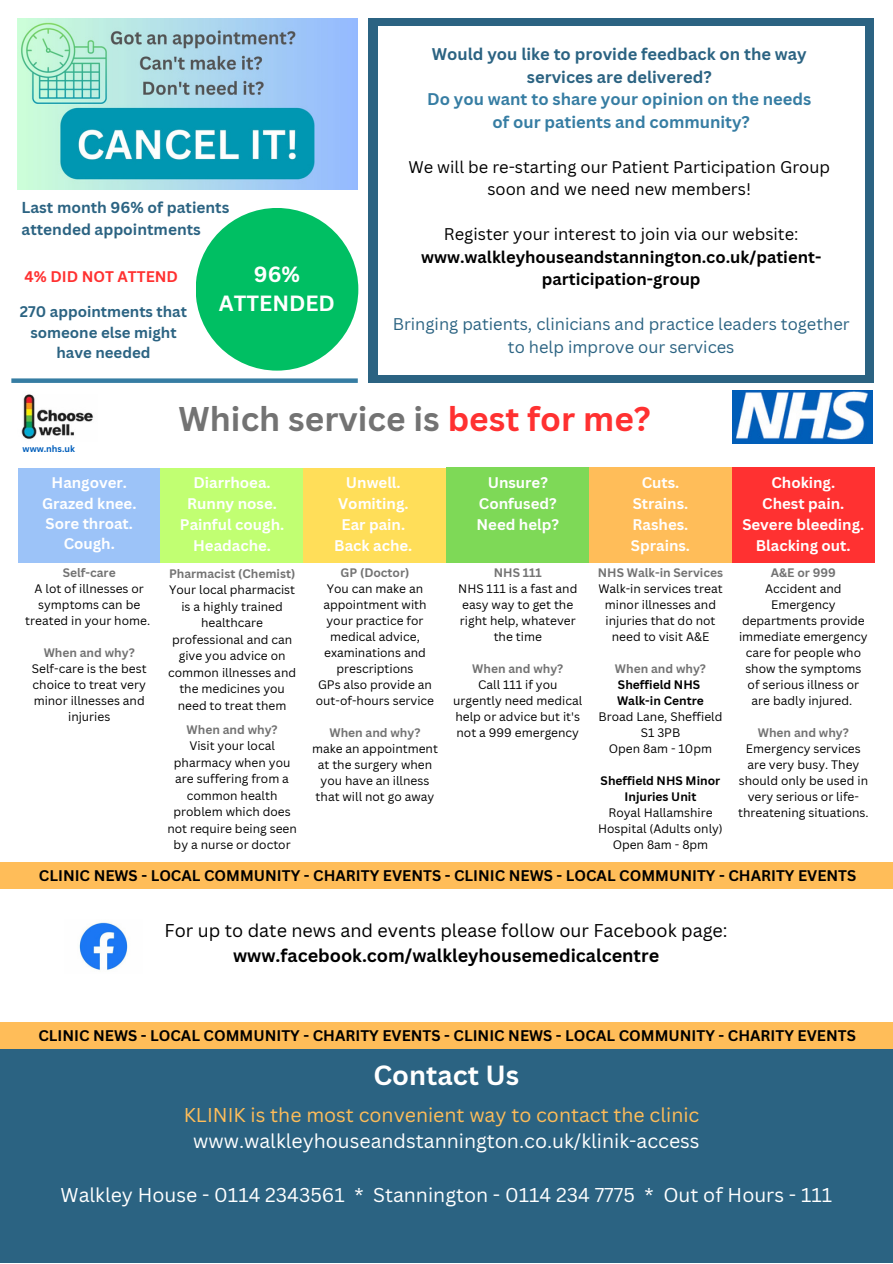
<style>
.page{position:relative;width:893px;height:1264px;background:#fff}
.page>*{position:absolute;margin:0;border:0;box-sizing:border-box;transform-origin:0 0}
.t1{font:700 33.45px "Canva Sans";color:#737373}
.t2{font:700 27px "Canva Sans";color:#fff}
.t3{font:700 21.45px "Canva Sans";color:#fff}
.t4{font:19.5px "Canva Sans";color:#fff}
.t5{font:19.5px "Canva Sans";color:#ffbd59}
.t6{font:18px/24.8px "Canva Sans";color:#000;text-align:center}
.t7{font:16.5px "Canva Sans";color:#000}
.t8{font:16.5px/22.5px "Canva Sans";color:#2b6382;text-align:center}
.t9{font:700 16.5px/22.5px "Canva Sans";color:#000;text-align:center}
.t10{font:700 16.5px "Canva Sans";color:#367da3}
.t11{font:700 16.5px "Canva Sans";color:#2b6382}
.t12{font:700 15.45px "Canva Sans";color:#2b6382}
.t13{font:700 15px "Canva Sans";color:#fff}
.t14{font:700 15px "Canva Sans";color:#000}
.t15{font:700 15px/20.2px "Canva Sans";color:#2b6382;text-align:center}
.t16{font:700 15px "Canva Sans";color:#ff3131}
.t17{font:12px/16px "Canva Sans";color:#000;text-align:center}
.t18{font:700 12px "Canva Sans";color:#737373}
.t19{font:700 12px/16px "Canva Sans";color:#000;text-align:center}
.t20{font:700 9px "Canva Sans";color:#005ebb}
.s1{color:#ff3131}
.s2{font-weight:700}
</style>
<div class="page">
<div style="left:0;top:1048px;width:892px;height:214px;background:#2b6382"></div>
<div style="left:368px;top:19px;width:505px;height:363px;background:#2b6382"></div>
<div style="left:378px;top:27px;width:486px;height:348px;background:#fff"></div>
<img style="left:17px;top:19px;width:341px;height:170px">
<div style="left:196px;top:208px;width:162px;height:162px;background:#00bf63;border-radius:50%"></div>
<div style="left:18px;top:468px;width:143px;height:94px;background:#9cc3f8"></div>
<div style="left:161px;top:468px;width:142px;height:94px;background:#c1ff72"></div>
<div style="left:303px;top:468px;width:143px;height:94px;background:#ffde59"></div>
<div style="left:446px;top:467px;width:143px;height:96px;background:#7ed957"></div>
<div style="left:589px;top:467px;width:143px;height:96px;background:#ffbd59"></div>
<div style="left:732px;top:467px;width:142px;height:96px;background:#ff3131"></div>
<img style="left:732px;top:390px;width:140px;height:53px">
<img style="left:21px;top:394px;width:73px;height:46px">
<div style="left:0;top:1022px;width:892px;height:26px;background:#ffbd59"></div>
<div style="left:0;top:862px;width:892px;height:26px;background:#ffbd59"></div>
<div style="left:11px;top:378px;width:347px;height:5px;background:#367da3"></div>
<img style="left:79px;top:922px;width:49px;height:48px">
<p class="t12" style="left:22px;top:197px;width:209px">Last month 96% of patients</p>
<p class="t12" style="left:22px;top:218px;width:181px">attended appointments</p>
<p class="t16" style="left:25px;top:266px;width:155px">4% DID NOT ATTEND</p>
<p class="t15" style="left:20px;top:301px;width:169px">270 appointments that someone else might have needed</p>
<p class="t3" style="left:254px;top:259px;width:48px">96%</p>
<p class="t3" style="left:219px;top:288px;width:117px">ATTENDED</p>
<p class="t11" style="left:431px;top:43px;width:376px">Would you like to provide feedback on the way</p>
<p class="t11" style="left:527px;top:65px;width:186px">services are delivered?</p>
<p class="t10" style="left:427px;top:88px;width:386px">Do you want to share your opinion on the needs</p>
<p class="t10" style="left:492px;top:110px;width:259px">of our patients and community?</p>
<p class="t7" style="left:408px;top:155px;width:423px">We will be re-starting our Patient Participation Group</p>
<p class="t7" style="left:487px;top:178px;width:265px">soon and we need new members!</p>
<p class="t7" style="left:444px;top:223px;width:356px">Register your interest to join via our website:</p>
<p class="t9" style="left:421px;top:245px;width:402px">www.walkleyhouseandstannington.co.uk/patient&shy;participation-group</p>
<p class="t8" style="left:392px;top:313px;width:458px">Bringing patients, clinicians and practice leaders together to help improve our services</p>
<p class="t20" style="left:23px;top:442px;width:54px">www.nhs.uk</p>
<p class="t13" style="left:51px;top:472px;width:77px">Hangover.</p>
<p class="t13" style="left:42px;top:492px;width:96px">Grazed knee.</p>
<p class="t13" style="left:45px;top:513px;width:89px">Sore throat.</p>
<p class="t13" style="left:64px;top:533px;width:53px">Cough.</p>
<p class="t18" style="left:63px;top:564px;width:54px">Self-care</p>
<p class="t17" style="left:25px;top:580px;width:126px">A lot of illnesses or symptoms can be treated in your home.</p>
<p class="t18" style="left:44px;top:644px;width:93px">When and why?</p>
<p class="t17" style="left:32px;top:660px;width:116px">Self-care is the best choice to treat very minor illnesses and injuries</p>
<p class="t1" style="left:179px;top:395px;width:473px">Which service is <span class="s1">best for me?</span></p>
<p class="t13" style="left:193px;top:471px;width:79px">Diarrhoea.</p>
<p class="t13" style="left:187px;top:492px;width:91px">Runny nose.</p>
<p class="t13" style="left:180px;top:513px;width:106px">Painful cough.</p>
<p class="t13" style="left:193px;top:534px;width:79px">Headache.</p>
<p class="t18" style="left:169px;top:564px;width:128px">Pharmacist (Chemist)</p>
<p class="t17" style="left:168px;top:581px;width:129px;line-height:16.5px">Your local pharmacist is a highly trained healthcare professional and can give you advice on common illnesses and the medicines you need to treat them</p>
<p class="t18" style="left:186px;top:721px;width:93px">When and why?</p>
<p class="t17" style="left:167px;top:737px;width:131px;line-height:16.5px">Visit your local pharmacy when you are suffering from a common health problem which does not require being seen by a nurse or doctor</p>
<p class="t13" style="left:346px;top:471px;width:56px">Unwell.</p>
<p class="t13" style="left:338px;top:492px;width:72px">Vomiting.</p>
<p class="t13" style="left:341px;top:513px;width:65px">Ear pain.</p>
<p class="t13" style="left:334px;top:534px;width:80px">Back ache.</p>
<p class="t18" style="left:340px;top:564px;width:70px">GP (Doctor)</p>
<p class="t17" style="left:323px;top:580px;width:105px">You can make an appointment with your practice for medical advice, examinations and prescriptions</p>
<p class="t17" style="left:316px;top:676px;width:120px;text-align:left">GPs also provide an out-of-hours service</p>
<p class="t18" style="left:329px;top:724px;width:93px">When and why?</p>
<p class="t17" style="left:312px;top:740px;width:127px">make an appointment at the surgery when you have an illness that will not go away</p>
<p class="t13" style="left:487px;top:471px;width:62px">Unsure?</p>
<p class="t13" style="left:479px;top:492px;width:79px">Confused?</p>
<p class="t13" style="left:476px;top:513px;width:84px">Need help?</p>
<p class="t18" style="left:494px;top:564px;width:49px">NHS 111</p>
<p class="t17" style="left:458px;top:580px;width:121px">NHS 111 is a fast and easy way to get the right help, whatever the time</p>
<p class="t18" style="left:472px;top:660px;width:93px">When and why?</p>
<p class="t17" style="left:453px;top:676px;width:130px">Call 111 if you urgently need medical help or advice but it's not a 999 emergency</p>
<p class="t13" style="left:641px;top:471px;width:39px">Cuts.</p>
<p class="t13" style="left:632px;top:492px;width:57px">Strains.</p>
<p class="t13" style="left:632px;top:513px;width:57px">Rashes.</p>
<p class="t13" style="left:631px;top:534px;width:61px">Sprains.</p>
<p class="t18" style="left:598px;top:564px;width:127px">NHS Walk-in Services</p>
<p class="t17" style="left:598px;top:580px;width:126px">Walk-in services treat minor illnesses and injuries that do not need to visit A&amp;E</p>
<p class="t18" style="left:615px;top:660px;width:93px">When and why?</p>
<p class="t19" style="left:618px;top:676px;width:84px">Sheffield NHS</p>
<p class="t19" style="left:617px;top:692px;width:88px">Walk-in Centre</p>
<p class="t17" style="left:598px;top:708px;width:125px">Broad Lane, Sheffield<br>S1 3PB</p>
<p class="t17" style="left:609px;top:740px;width:105px">Open 8am - 10pm</p>
<p class="t19" style="left:600px;top:772px;width:121px">Sheffield NHS Minor<br>Injuries Unit</p>
<p class="t17" style="left:598px;top:804px;width:126px">Royal Hallamshire<br>Hospital (Adults only)</p>
<p class="t17" style="left:612px;top:836px;width:97px">Open 8am - 8pm</p>
<p class="t13" style="left:771px;top:471px;width:65px">Choking.</p>
<p class="t13" style="left:762px;top:492px;width:83px">Chest pain.</p>
<p class="t13" style="left:742px;top:513px;width:123px">Severe bleeding.</p>
<p class="t13" style="left:755px;top:534px;width:96px">Blacking out.</p>
<p class="t18" style="left:770px;top:564px;width:67px">A&amp;E or 999</p>
<p class="t17" style="left:739px;top:580px;width:130px">Accident and<br>Emergency departments provide immediate emergency care for people who show the symptoms of serious illness or are badly injured.</p>
<p class="t18" style="left:757px;top:724px;width:93px">When and why?</p>
<p class="t17" style="left:738px;top:740px;width:132px">Emergency services are very busy. They should only be used in very serious or life&shy;threatening situations.</p>
<p class="t14" style="left:39px;top:864px;width:818px">CLINIC NEWS - LOCAL COMMUNITY - CHARITY EVENTS - CLINIC NEWS - LOCAL COMMUNITY - CHARITY EVENTS</p>
<p class="t6" style="left:165px;top:917px;width:564px">For up to date news and events please follow our Facebook page: <span class="s2">www.facebook.com/walkleyhousemedicalcentre</span></p>
<p class="t14" style="left:38px;top:1025px;width:818px">CLINIC NEWS - LOCAL COMMUNITY - CHARITY EVENTS - CLINIC NEWS - LOCAL COMMUNITY - CHARITY EVENTS</p>
<p class="t2" style="left:373px;top:1055px;width:147px">Contact Us</p>
<p class="t5" style="left:184px;top:1100px;width:517px">KLINIK is the most convenient way to contact the clinic</p>
<p class="t4" style="left:193px;top:1127px;width:508px">www.walkleyhouseandstannington.co.uk/klinik-access</p>
<p class="t4" style="left:61px;top:1181px;width:773px">Walkley House - 0114 2343561 * Stannington - 0114 234 7775 * Out of Hours - 111</p>
</div>
